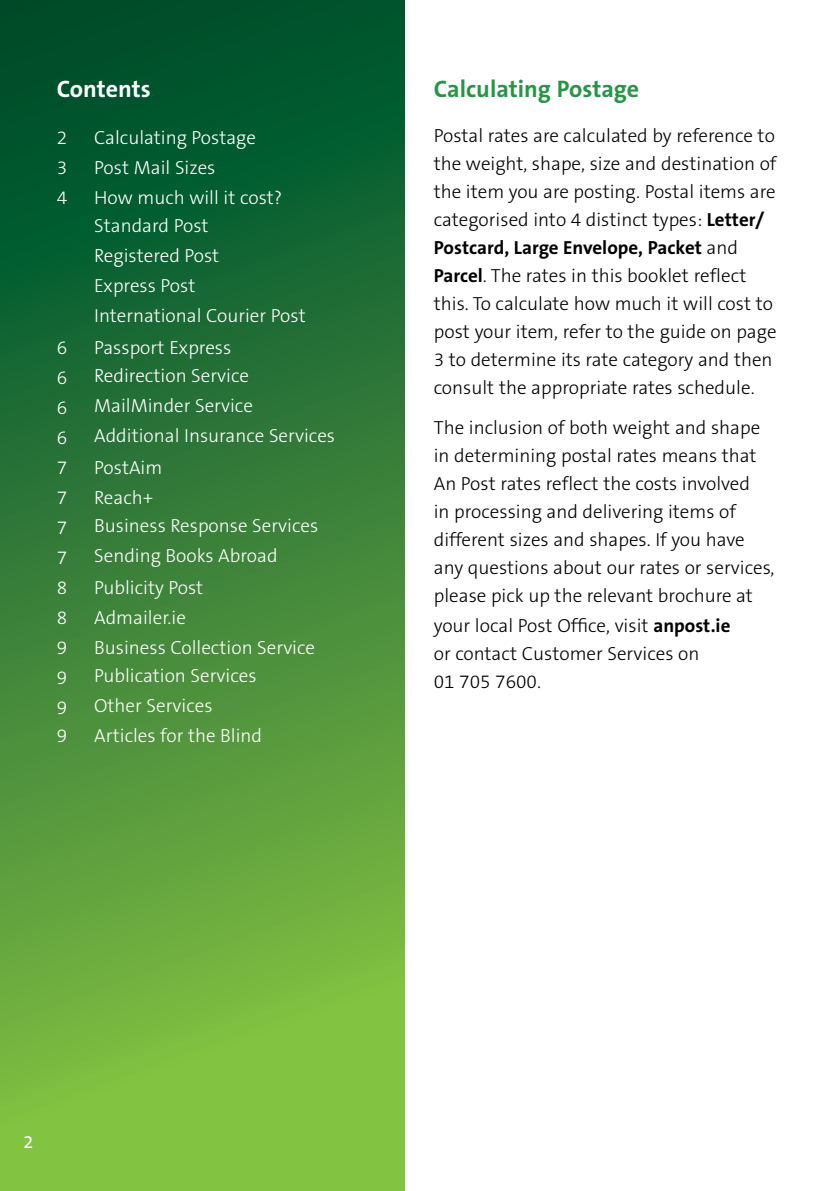
<style>
.page{position:relative;width:840px;height:1191px;background:#fff}
.page>*{position:absolute;margin:0;border:0;box-sizing:border-box;transform-origin:0 0}
.t1{font:700 24px "The Sans B7";color:#289546}
.t2{font:700 24px "The Sans B7";color:#fff}
.t3{font:300 19px/28px "The Sans B3";color:#000}
.t4{font:300 19px/30px "The Sans B3";color:#fff}
.t5{font:700 19px "The Sans B7";color:#000}
.t6{font:18px "The Sans B5 Plain";color:#fff}
.s1{font-family:"The Sans B7";font-weight:700}
.s2{font-family:"The Sans B3";font-weight:300}
</style>
<div class="page">
<div style="left:0;top:0;width:404px;height:1191px;background:linear-gradient(to bottom,#00492e,#8ec945)"></div>
<p class="t2" style="left:57px;top:76px;width:95px">Contents</p>
<p class="t4" style="left:57px;top:123px;width:12px">2</p>
<p class="t4" style="left:94px;top:123px;width:163px">Calculating Postage</p>
<p class="t4" style="left:57px;top:153px;width:12px">3</p>
<p class="t4" style="left:94px;top:153px;width:123px">Post Mail Sizes</p>
<p class="t4" style="left:57px;top:183px;width:12px">4</p>
<p class="t4" style="left:94px;top:184px;width:189px;line-height:27.8px">How much will it cost?<br>Standard Post</p>
<p class="t4" style="left:94px;top:241px;width:213px">Registered Post<br>Express Post<br>International Courier Post</p>
<p class="t4" style="left:57px;top:333px;width:12px">6</p>
<p class="t4" style="left:94px;top:333px;width:139px">Passport Express</p>
<p class="t4" style="left:57px;top:363px;width:12px">6</p>
<p class="t4" style="left:94px;top:361px;width:156px">Redirection Service</p>
<p class="t4" style="left:57px;top:393px;width:12px">6</p>
<p class="t4" style="left:94px;top:391px;width:160px">MailMinder Service</p>
<p class="t4" style="left:57px;top:423px;width:12px">6</p>
<p class="t4" style="left:94px;top:421px;width:242px">Additional Insurance Services</p>
<p class="t4" style="left:57px;top:453px;width:12px">7</p>
<p class="t4" style="left:94px;top:453px;width:70px">PostAim</p>
<p class="t4" style="left:57px;top:483px;width:12px">7</p>
<p class="t4" style="left:94px;top:483px;width:61px">Reach+</p>
<p class="t4" style="left:57px;top:513px;width:12px">7</p>
<p class="t4" style="left:94px;top:511px;width:225px">Business Response Services</p>
<p class="t4" style="left:57px;top:543px;width:12px">7</p>
<p class="t4" style="left:94px;top:541px;width:185px">Sending Books Abroad</p>
<p class="t4" style="left:57px;top:573px;width:12px">8</p>
<p class="t4" style="left:94px;top:573px;width:111px">Publicity Post</p>
<p class="t4" style="left:57px;top:603px;width:12px">8</p>
<p class="t4" style="left:94px;top:603px;width:93px">Admailer.ie</p>
<p class="t4" style="left:57px;top:633px;width:12px">9</p>
<p class="t4" style="left:94px;top:633px;width:222px">Business Collection Service</p>
<p class="t4" style="left:57px;top:663px;width:12px">9</p>
<p class="t4" style="left:94px;top:661px;width:164px">Publication Services</p>
<p class="t4" style="left:57px;top:693px;width:12px">9</p>
<p class="t4" style="left:94px;top:691px;width:120px">Other Services</p>
<p class="t4" style="left:57px;top:721px;width:12px">9</p>
<p class="t4" style="left:94px;top:721px;width:169px">Articles for the Blind</p>
<p class="t1" style="left:433px;top:76px;width:207px">Calculating Postage</p>
<p class="t3" style="left:433px;top:122px;width:344px;text-align:justify">Postal rates are calculated by reference to the weight, shape, size and destination of the item you are posting. Postal items are categorised into 4 distinct types: <span class="s1">Letter/</span></p>
<p class="t5" style="left:433px;top:238px;width:305px">Postcard, Large Envelope, Packet <span class="s2">and</span></p>
<p class="t3" style="left:433px;top:262px;width:344px"><span class="s1">Parcel</span>. The rates in this booklet reflect this. To calculate how much it will cost to post your item, refer to the guide on page 3 to determine its rate category and then consult the appropriate rates schedule.</p>
<p class="t3" style="left:433px;top:414px;width:342px">The inclusion of both weight and shape in determining postal rates means that An Post rates reflect the costs involved<br>in processing and delivering items of different sizes and shapes. If you have any questions about our rates or services, please pick up the relevant brochure at</p>
<p class="t3" style="left:433px;top:612px;width:298px">your local Post Office, visit <span class="s1">anpost.ie </span>or contact Customer Services on<br>01 705 7600.</p>
<p class="t6" style="left:23px;top:1131px;width:11px">2</p>
</div>
